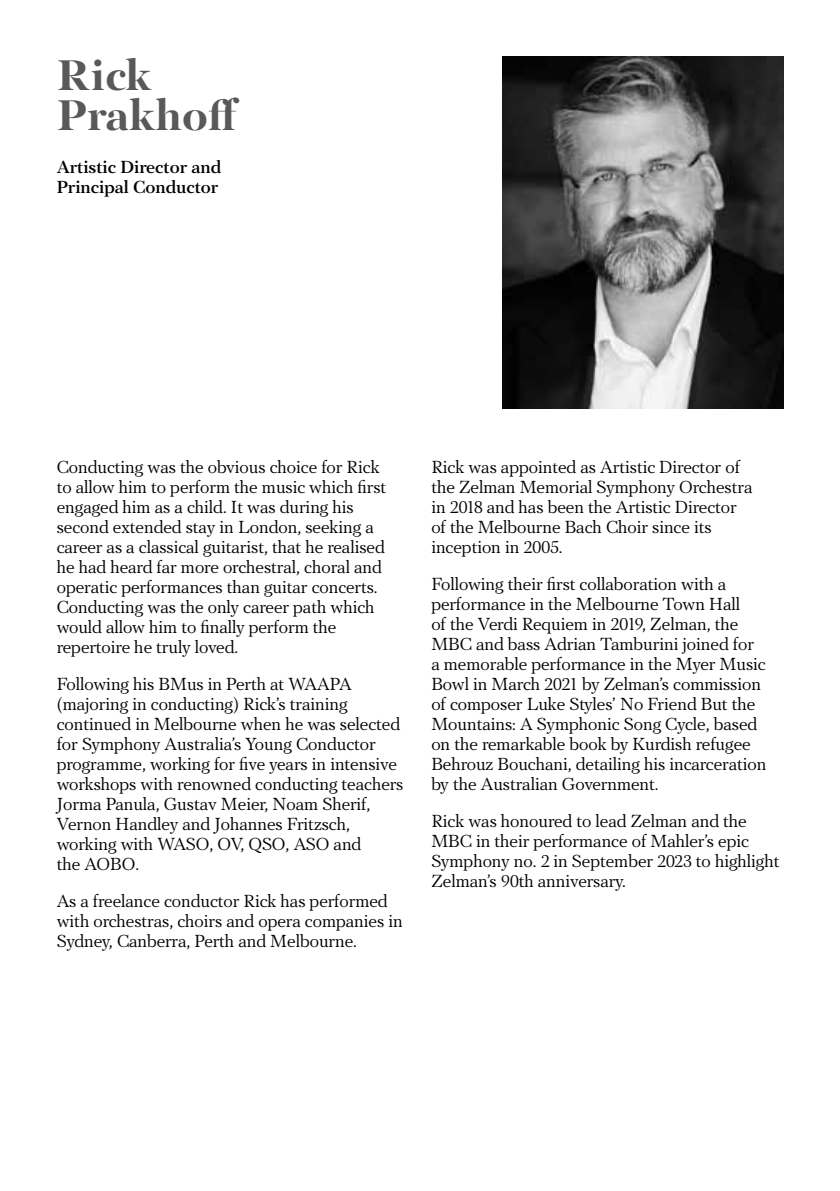
<style>
.page{position:relative;width:840px;height:1191px;background:#fff}
.page>*{position:absolute;margin:0;border:0;box-sizing:border-box;transform-origin:0 0}
.t1{font:700 44px/40px "PF Regal Display Pro";color:#58595b}
.t2{font:18px/20px "PF Regal Text Pro Regular A";color:#000}
.t3{font:500 18px/20px "PF Regal Text Pro";color:#000}
</style>
<div class="page">
<img style="left:502px;top:57px;width:280px;height:351px">
<h1 class="t1" style="left:57px;top:56px;width:184px">Rick<br>Prakhoff</h1>
<p class="t3" style="left:57px;top:157px;width:166px">Artistic Director and<br>Principal Conductor</p>
<p class="t2" style="left:57px;top:457px;width:331px">Conducting was the obvious choice for Rick to allow him to perform the music which first engaged him as a child. It was during his second extended stay in London, seeking a career as a classical guitarist, that he realised he had heard far more orchestral, choral and operatic performances than guitar concerts.<br>Conducting was the only career path which would allow him to finally perform the repertoire he truly loved.</p>
<p class="t2" style="left:57px;top:674px;width:348px">Following his BMus in Perth at WAAPA (majoring in conducting) Rick’s training continued in Melbourne when he was selected for Symphony Australia’s Young Conductor programme, working for five years in intensive workshops with renowned conducting teachers Jorma Panula, Gustav Meier, Noam Sherif, Vernon Handley and Johannes Fritzsch, working with WASO, OV, QSO, ASO and<br>the AOBO.</p>
<p class="t2" style="left:57px;top:891px;width:347px">As a freelance conductor Rick has performed with orchestras, choirs and opera companies in<br>Sydney, Canberra, Perth and Melbourne.</p>
<p class="t2" style="left:431px;top:457px;width:322px">Rick was appointed as Artistic Director of the Zelman Memorial Symphony Orchestra in 2018 and has been the Artistic Director of the Melbourne Bach Choir since its inception in 2005.</p>
<p class="t2" style="left:431px;top:574px;width:336px">Following their first collaboration with a performance in the Melbourne Town Hall<br>of the Verdi Requiem in 2019, Zelman, the MBC and bass Adrian Tamburini joined for a memorable performance in the Myer Music Bowl in March 2021 by Zelman’s commission of composer Luke Styles’ No Friend But the Mountains: A Symphonic Song Cycle, based on the remarkable book by Kurdish refugee Behrouz Bouchani, detailing his incarceration by the Australian Government.</p>
<p class="t2" style="left:431px;top:811px;width:349px">Rick was honoured to lead Zelman and the MBC in their performance of Mahler’s epic Symphony no. 2 in September 2023 to highlight Zelman’s 90th anniversary.</p>
</div>
